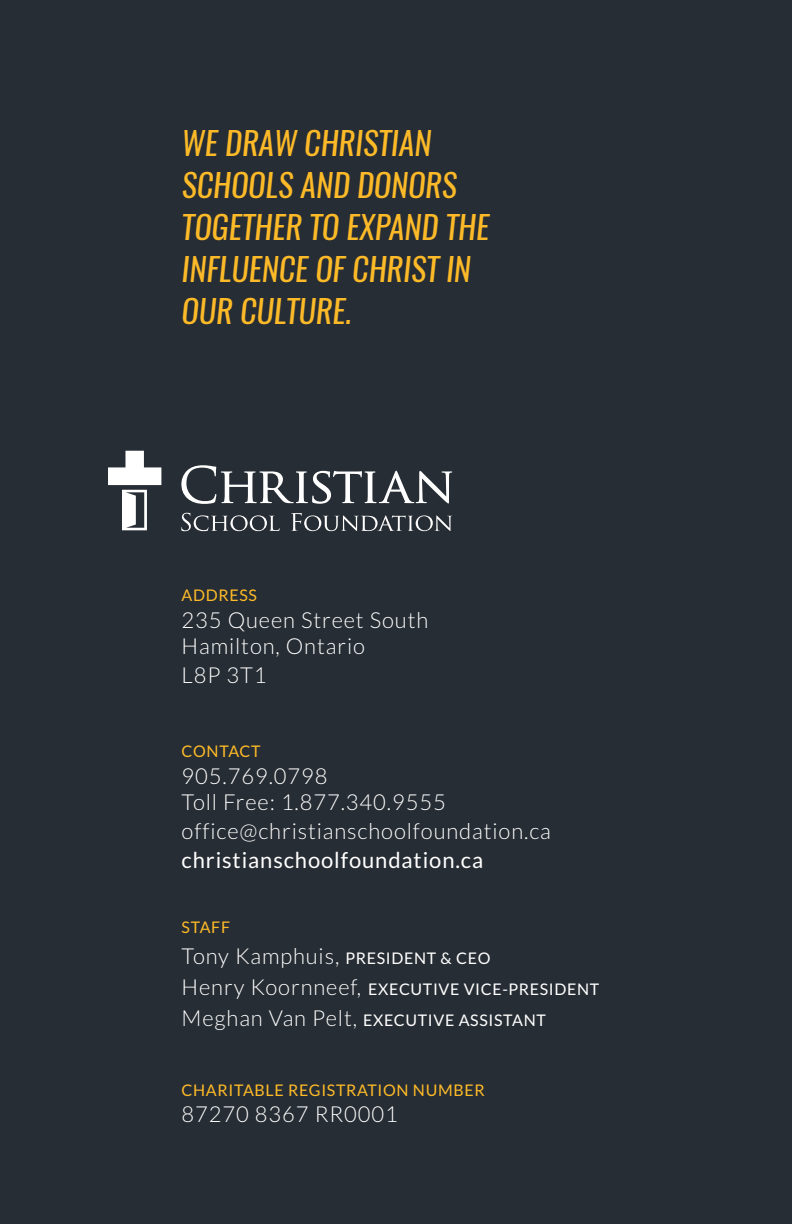
<style>
.page{position:relative;width:792px;height:1224px;background:#272d34}
.page>*{position:absolute;margin:0;border:0;box-sizing:border-box;transform-origin:0 0}
.t1{font:italic 32px/42px "Oswald";color:#fdba28}
.t2{font:300 22px/26.4px "Lato";letter-spacing:.04em;color:#fff}
.t3{font:22px "Lato";color:#fff}
.t4{font:16px/31.2px "Lato";letter-spacing:.04em;color:#fff}
.t5{font:16px "Lato";letter-spacing:.04em;color:#fdba28}
.s1{font-weight:400;font-size:16px}
.s2{font-weight:300;font-size:22px}
</style>
<div class="page">
<svg style="left:181px;top:513px;width:99px;height:18px"></svg>
<svg style="left:291px;top:513px;width:161px;height:18px"></svg>
<svg style="left:181px;top:465px;width:271px;height:39px"></svg>
<svg style="left:108px;top:451px;width:53px;height:79px"></svg>
<h1 class="t1" style="left:182px;top:122px;width:309px">WE DRAW CHRISTIAN<br>SCHOOLS AND DONORS<br>TOGETHER TO EXPAND THE<br>INFLUENCE OF CHRIST IN<br>OUR CULTURE.</h1>
<p class="t5" style="left:182px;top:587px;width:77px">ADDRESS</p>
<p class="t2" style="left:182px;top:607px;width:248px">235 Queen Street South<br>Hamilton, Ontario</p>
<p class="t2" style="left:182px;top:662px;width:86px">L8P 3T1</p>
<p class="t5" style="left:182px;top:743px;width:80px">CONTACT</p>
<p class="t2" style="left:182px;top:763px;width:266px">905.769.0798<br>Toll Free: 1.877.340.9555</p>
<p class="t2" style="left:182px;top:818px;width:371px">office@christianschoolfoundation.ca</p>
<p class="t3" style="left:182px;top:848px;width:303px">CHRISTIANSCHOOLFOUNDATION.CA</p>
<p class="t5" style="left:182px;top:918px;width:50px">STAFF</p>
<p class="t2" style="left:182px;top:943px;width:287px">Tony Kamphuis, <span class="s1">PRESI DENT &amp; CEO</span></p>
<p class="t4" style="left:182px;top:974px;width:419px"><span class="s2">Henry Koornneef,</span> EXECUTIVE VI CE-PRESI DENT<br><span class="s2">Meghan Van Pelt,</span> EXECUTIVE ASSI STANT</p>
<p class="t5" style="left:182px;top:1081px;width:304px">CHARITABLE REGISTRATI ON N UMBER</p>
<p class="t2" style="left:182px;top:1101px;width:218px">87270 8367 RR0001</p>
</div>
